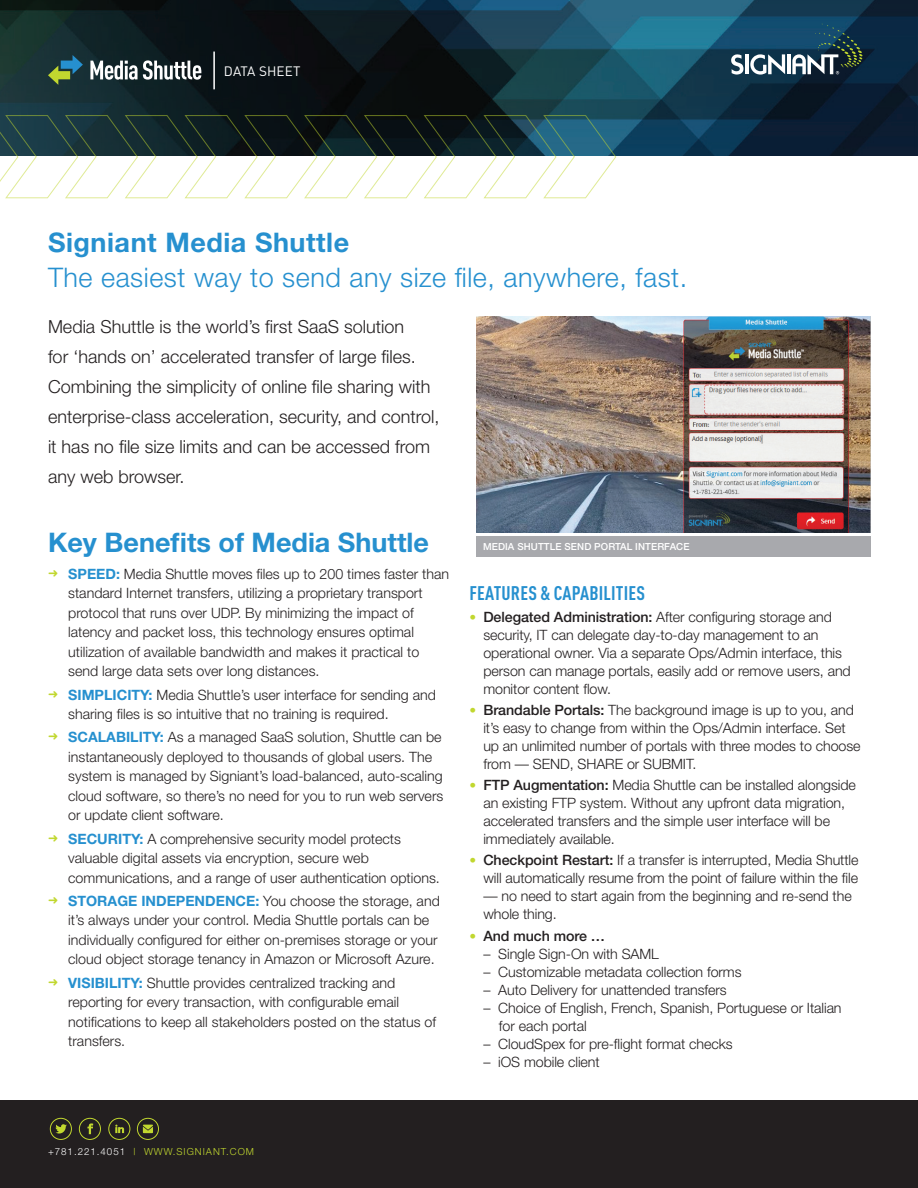
<style>
.page{position:relative;width:918px;height:1188px;background:#fff}
.page>*{position:absolute;margin:0;border:0;box-sizing:border-box;transform-origin:0 0}
.t1{font:300 27px "Helvetica Neue";letter-spacing:.02em;color:#2690cf}
.t2{font:700 27px "Helvetica Neue";color:#2690cf}
.t3{font:700 27px "Helvetica Neue";letter-spacing:.02em;color:#2690cf}
.t4{font:700 condensed 19.5px "DINOT";letter-spacing:.01em;color:#2690cf}
.t5{font:300 18px/30px "Helvetica Neue";color:#231f20}
.t6{font:300 14.25px/19.5px "Helvetica Neue";color:#231f20}
.t7{font:500 14.25px "Helvetica Neue";letter-spacing:-.005em;color:#231f20}
.t8{font:13.5px "DINOT";letter-spacing:.01em;color:#fff}
.t9{font:500 9.75px "Helvetica Neue";letter-spacing:.01em;color:#fff}
.t10{font:300 9.75px "Helvetica Neue";letter-spacing:.1em;color:#c1d72f}
.s1{font-family:"Menlo";font-weight:400;font-size:16.5px;color:#c1d72f}
.s2{font-weight:700;color:#2690cf}
.s3{font-weight:500;font-size:13.5px;color:#c1d72f}
.s4{font-weight:500}
.s5{font-size:13.5px;color:#c1d72f}
.s6{color:#fff}
</style>
<div class="page">
<div style="left:0;top:1100px;width:918px;height:88px;background:#231f20"></div>
<div style="left:50px;top:1118px;width:22px;height:22px;border:1px solid #c1d72f;border-radius:50%"></div>
<div style="left:79px;top:1118px;width:22px;height:22px;border:1px solid #c1d72f;border-radius:50%"></div>
<div style="left:108px;top:1118px;width:22px;height:22px;border:1px solid #c1d72f;border-radius:50%"></div>
<div style="left:137px;top:1118px;width:22px;height:22px;border:1px solid #c1d72f;border-radius:50%"></div>
<svg style="left:87px;top:1123px;width:6px;height:11px"></svg>
<svg style="left:115px;top:1125px;width:9px;height:8px"></svg>
<svg style="left:56px;top:1124px;width:11px;height:10px"></svg>
<svg style="left:143px;top:1125px;width:10px;height:8px"></svg>
<img style="left:0;top:0;width:918px;height:156px">
<svg style="left:0;top:114px;width:617px;height:85px"></svg>
<hr style="left:745px;top:54px;width:4px;height:20px;background:#fff">
<hr style="left:787px;top:54px;width:4px;height:20px;background:#fff">
<svg style="left:792px;top:24px;width:71px;height:50px"></svg>
<svg style="left:750px;top:54px;width:35px;height:21px"></svg>
<svg style="left:731px;top:54px;width:13px;height:21px"></svg>
<img style="left:476px;top:316px;width:394px;height:217px">
<div style="left:476px;top:536px;width:394px;height:20px;background:#a8a9ad"></div>
<svg style="left:90px;top:60px;width:111px;height:20px"></svg>
<svg style="left:48px;top:55px;width:35px;height:30px"></svg>
<hr style="left:213px;top:52px;width:2px;height:37px;background:#fff">
<p class="t8" style="left:224px;top:62px;width:78px">DATA SHEET</p>
<h1 class="t3" style="left:48px;top:226px;width:303px">Signiant Media Shuttle</h1>
<h1 class="t1" style="left:48px;top:261px;width:641px">The easiest way to send any size file, anywhere, fast.</h1>
<p class="t5" style="left:48px;top:312px;width:393px">Media Shuttle is the world’s first SaaS solution<br>for ‘hands on’ accelerated transfer of large files.<br>Combining the simplicity of online file sharing with enterprise-class acceleration, security, and control, it has no file size limits and can be accessed from any web browser.</p>
<h1 class="t2" style="left:48px;top:525px;width:382px">Key Benefits of Media Shuttle</h1>
<p class="t6" style="left:68px;top:564px;width:382px;text-indent:-20px"><span class="s1">➜</span> <span class="s2">SPEED:</span> Media Shuttle moves files up to 200 times faster than standard Internet transfers, utilizing a proprietary transport protocol that runs over UDP. By minimizing the impact of latency and packet loss, this technology ensures optimal utilization of available bandwidth and makes it practical to send large data sets over long distances.</p>
<p class="t6" style="left:68px;top:684px;width:369px;text-indent:-20px"><span class="s1">➜</span> <span class="s2">SIMPLICITY:</span> Media Shuttle’s user interface for sending and sharing files is so intuitive that no training is required.</p>
<p class="t6" style="left:68px;top:727px;width:377px;text-indent:-20px"><span class="s1">➜</span> <span class="s2">SCALABILITY:</span> As a managed SaaS solution, Shuttle can be instantaneously deployed to thousands of global users. The system is managed by Signiant’s load-balanced, auto-scaling cloud software, so there’s no need for you to run web servers or update client software.</p>
<p class="t6" style="left:68px;top:828px;width:373px;text-indent:-20px"><span class="s1">➜</span> <span class="s2">SECURITY:</span> A comprehensive security model protects valuable digital assets via encryption, secure web communications, and a range of user authentication options.</p>
<p class="t6" style="left:68px;top:891px;width:373px;text-indent:-20px"><span class="s1">➜</span> <span class="s2">STORAGE INDEPENDENCE:</span> You choose the storage, and it’s always under your control. Media Shuttle portals can be individually configured for either on-premises storage or your cloud object storage tenancy in Amazon or Microsoft Azure.</p>
<p class="t6" style="left:68px;top:973px;width:369px;text-indent:-20px"><span class="s1">➜</span> <span class="s2">VISIBILITY:</span> Shuttle provides centralized tracking and reporting for every transaction, with configurable email notifications to keep all stakeholders posted on the status of transfers.</p>
<p class="t9" style="left:483px;top:541px;width:208px">MEDIA SHUTTLE SEND PORTAL INTERFACE</p>
<h2 class="t4" style="left:469px;top:582px;width:177px">FEATURES &amp; CAPABILITIES</h2>
<p class="t6" style="left:483px;top:607px;width:369px;line-height:18px;text-indent:-14px"><span class="s3">•</span> <span class="s4">Delegated Administration:</span> After configuring storage and security, IT can delegate day-to-day management to an operational owner. Via a separate Ops/Admin interface, this person can manage portals, easily add or remove users, and monitor content flow.</p>
<p class="t6" style="left:483px;top:701px;width:379px;line-height:18px;text-indent:-14px"><span class="s3">•</span> <span class="s4">Brandable Portals:</span> The background image is up to you, and it’s easy to change from within the Ops/Admin interface. Set up an unlimited number of portals with three modes to choose from — SEND, SHARE or SUBMIT.</p>
<p class="t6" style="left:483px;top:776px;width:374px;line-height:18px;text-indent:-14px"><span class="s3">•</span> <span class="s4">FTP Augmentation:</span> Media Shuttle can be installed alongside an existing FTP system. Without any upfront data migration, accelerated transfers and the simple user interface will be immediately available.</p>
<p class="t6" style="left:469px;top:851px;width:391px;line-height:18px;text-align:right"><span class="s3">•</span> <span class="s4">Checkpoint Restart:</span> If a transfer is interrupted, Media Shuttle will automatically resume from the point of failure within the file</p>
<p class="t6" style="left:483px;top:887px;width:370px;line-height:18px">— no need to start again from the beginning and re-send the whole thing.</p>
<p class="t7" style="left:469px;top:927px;width:137px"><span class="s5">•</span> And much more …</p>
<p class="t6" style="left:483px;top:944px;width:177px">– Single Sign-On with SAML</p>
<p class="t6" style="left:483px;top:962px;width:260px">– Customizable metadata collection forms</p>
<p class="t6" style="left:483px;top:980px;width:245px">– Auto Delivery for unattended transfers</p>
<p class="t6" style="left:499px;top:998px;width:344px;line-height:18px;text-indent:-16px">– Choice of English, French, Spanish, Portuguese or Italian for each portal</p>
<p class="t6" style="left:483px;top:1034px;width:251px">– CloudSpex for pre-flight format checks</p>
<p class="t6" style="left:483px;top:1052px;width:118px">– iOS mobile client</p>
<p class="t10" style="left:48px;top:1146px;width:208px"><span class="s6">+781.221.4051</span> | WWW.SIGNIANT.COM</p>
</div>
